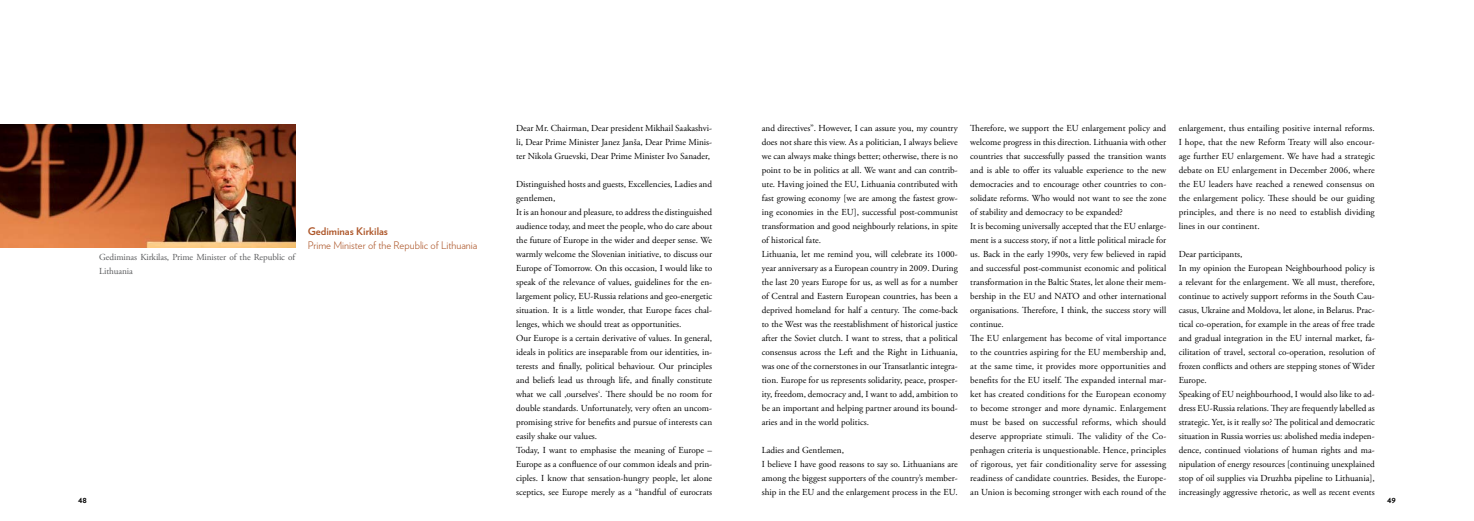
<style>
.page{position:relative;width:1474px;height:521px;background:#fff}
.page>*{position:absolute;margin:0;border:0;box-sizing:border-box;transform-origin:0 0}
.t1{font:300 10.5px "Verlag";color:#ad5629}
.t2{font:700 10.5px "Verlag";color:#ad5629}
.t3{font:9.19px/14px "Adobe Garamond Pro";color:#000}
.t4{font:9.19px/14px "Adobe Garamond Pro";letter-spacing:-.01em;color:#58595b}
.t5{font:700 8.75px "Verlag";color:#000}
</style>
<div class="page">
<img style="left:0;top:124px;width:295px;height:123px">
<p class="t3" style="left:516px;top:121px;width:197px;text-align:justify">Dear Mr. Chairman, Dear president Mikhail Saakashvi&shy;li, Dear Prime Minister Janez Janša, Dear Prime Minis&shy;ter Nikola Gruevski, Dear Prime Minister Ivo Sanader,</p>
<p class="t3" style="left:516px;top:177px;width:197px">Distinguished hosts and guests, Excellencies, Ladies and gentlemen,<br>It is an honour and pleasure, to address the distinguished audience today, and meet the people, who do care about the future of Europe in the wider and deeper sense. We warmly welcome the Slovenian initiative, to discuss our Europe of Tomorrow. On this occasion, I would like to speak of the relevance of values, guidelines for the en&shy;largement policy, EU-Russia relations and geo-energetic situation. It is a little wonder, that Europe faces chal&shy;lenges, which we should treat as opportunities.<br>Our Europe is a certain derivative of values. In general, ideals in politics are inseparable from our identities, in&shy;terests and finally, political behaviour. Our principles and beliefs lead us through life, and finally constitute what we call ‚ourselves‘. There should be no room for double standards. Unfortunately, very often an uncom&shy;promising strive for benefits and pursue of interests can easily shake our values.<br>Today, I want to emphasise the meaning of Europe – Europe as a confluence of our common ideals and prin&shy;ciples. I know that sensation-hungry people, let alone sceptics, see Europe merely as a “handful of eurocrats</p>
<p class="t3" style="left:761px;top:121px;width:197px">and directives”. However, I can assure you, my country does not share this view. As a politician, I always believe we can always make things better; otherwise, there is no point to be in politics at all. We want and can contrib&shy;ute. Having joined the EU, Lithuania contributed with fast growing economy [we are among the fastest grow&shy;ing economies in the EU], successful post-communist transformation and good neighbourly relations, in spite of historical fate.<br>Lithuania, let me remind you, will celebrate its 1000- year anniversary as a European country in 2009. During the last 20 years Europe for us, as well as for a number of Central and Eastern European countries, has been a deprived homeland for half a century. The come-back to the West was the reestablishment of historical justice after the Soviet clutch. I want to stress, that a political consensus across the Left and the Right in Lithuania, was one of the cornerstones in our Transatlantic integra&shy;tion. Europe for us represents solidarity, peace, prosper&shy;ity, freedom, democracy and, I want to add, ambition to be an important and helping partner around its bound&shy;aries and in the world politics.</p>
<p class="t3" style="left:761px;top:443px;width:197px">Ladies and Gentlemen,<br>I believe I have good reasons to say so. Lithuanians are among the biggest supporters of the country’s member&shy;ship in the EU and the enlargement process in the EU.</p>
<p class="t3" style="left:970px;top:121px;width:197px">Therefore, we support the EU enlargement policy and welcome progress in this direction. Lithuania with other countries that successfully passed the transition wants and is able to offer its valuable experience to the new democracies and to encourage other countries to con&shy;solidate reforms. Who would not want to see the zone of stability and democracy to be expanded?<br>It is becoming universally accepted that the EU enlarge&shy;ment is a success story, if not a little political miracle for us. Back in the early 1990s, very few believed in rapid and successful post-communist economic and political transformation in the Baltic States, let alone their mem&shy;bership in the EU and NATO and other international organisations. Therefore, I think, the success story will continue.<br>The EU enlargement has become of vital importance to the countries aspiring for the EU membership and, at the same time, it provides more opportunities and benefits for the EU itself. The expanded internal mar&shy;ket has created conditions for the European economy to become stronger and more dynamic. Enlargement must be based on successful reforms, which should deserve appropriate stimuli. The validity of the Co&shy;penhagen criteria is unquestionable. Hence, principles of rigorous, yet fair conditionality serve for assessing readiness of candidate countries. Besides, the Europe&shy;an Union is becoming stronger with each round of the</p>
<p class="t3" style="left:1178px;top:121px;width:197px;text-align:justify">enlargement, thus entailing positive internal reforms.<br>I hope, that the new Reform Treaty will also encour&shy;age further EU enlargement. We have had a strategic debate on EU enlargement in December 2006, where the EU leaders have reached a renewed consensus on the enlargement policy. These should be our guiding principles, and there is no need to establish dividing lines in our continent.</p>
<p class="t2" style="left:308px;top:223px;width:82px">Gediminas Kirkilas</p>
<p class="t1" style="left:308px;top:237px;width:171px">Prime Minister of the Republic of Lithuania</p>
<p class="t3" style="left:1178px;top:247px;width:197px">Dear participants,<br>In my opinion the European Neighbourhood policy is a relevant for the enlargement. We all must, therefore, continue to actively support reforms in the South Cau&shy;casus, Ukraine and Moldova, let alone, in Belarus. Prac&shy;tical co-operation, for example in the areas of free trade and gradual integration in the EU internal market, fa&shy;cilitation of travel, sectoral co-operation, resolution of frozen conflicts and others are stepping stones of Wider Europe.<br>Speaking of EU neighbourhood, I would also like to ad&shy;dress EU-Russia relations. They are frequently labelled as strategic. Yet, is it really so? The political and democratic situation in Russia worries us: abolished media indepen&shy;dence, continued violations of human rights and ma&shy;nipulation of energy resources [continuing unexplained stop of oil supplies via Druzhba pipeline to Lithuania], increasingly aggressive rhetoric, as well as recent events</p>
<p class="t4" style="left:99px;top:250px;width:197px">Gediminas Kirkilas, Prime Minister of the Republic of<br>Lithuania</p>
<p class="t5" style="left:78px;top:493px;width:6px">48</p>
<p class="t5" style="left:1386px;top:493px;width:6px">49</p>
</div>
